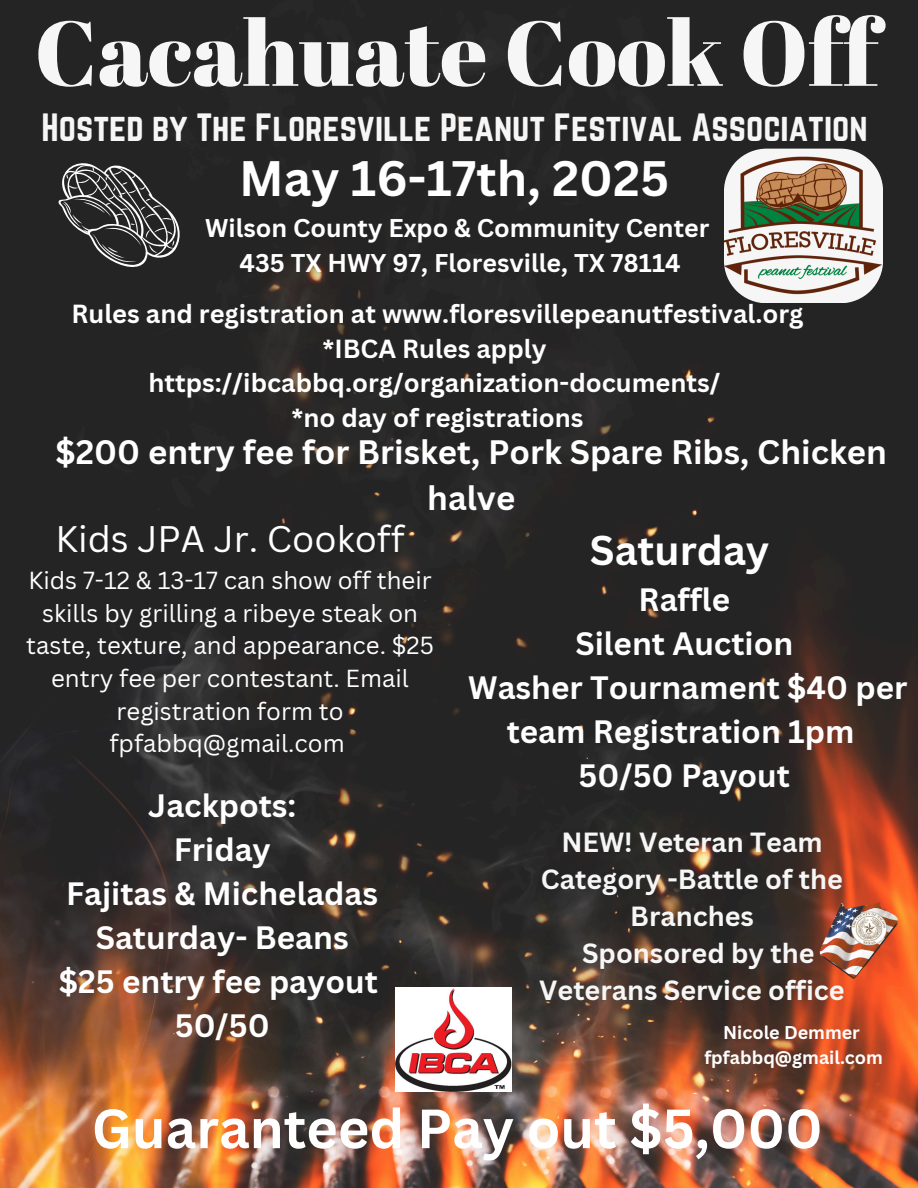
<style>
.page{position:relative;width:918px;height:1188px;background:#fff}
.page>*{position:absolute;margin:0;border:0;box-sizing:border-box;transform-origin:0 0}
.t1{font:91.5px "Abril Fatface";color:#f6f6f6}
.t2{font:700 54px "Canva Sans";color:#fff}
.t3{font:700 48.45px "Canva Sans";color:#fff}
.t4{font:700 40.5px "Canva Sans";color:#fff}
.t5{font:36px "Canva Sans";color:#fff}
.t6{font:34.5px "Norwester";color:#f6f6f6}
.t7{font:700 33px/46.2px "Canva Sans";color:#fff;text-align:center}
.t8{font:700 31.5px/43.8px "Canva Sans";color:#fff;text-align:center}
.t9{font:700 27px/37.2px "Canva Sans";color:#f6f6f6;text-align:center}
.t10{font:700 25.5px/34.8px "Canva Sans";color:#fff;text-align:center}
.t11{font:700 25.05px/34.2px "Canva Sans";color:#fff;text-align:center}
.t12{font:24px/32.7px "Canva Sans";color:#fff;text-align:center}
.t13{font:700 18px "Canva Sans";color:#fff}
</style>
<div class="page">
<img style="left:0;top:0;width:918px;height:1188px">
<svg style="left:35px;top:136px;width:165px;height:153px;background:#363636"></svg>
<img style="left:811px;top:893px;width:98px;height:94px">
<svg style="left:724px;top:149px;width:159px;height:154px"></svg>
<img style="left:724px;top:156px;width:159px;height:139px">
<img style="left:395px;top:987px;width:116px;height:105px">
<p class="t1" style="left:35px;top:-11px;width:845px">Cacahuate Cook Off</p>
<h1 class="t6" style="left:42px;top:106px;width:828px">Hosted by The Floresville Peanut Festival Association</h1>
<p class="t3" style="left:239px;top:144px;width:431px">May 16-17th, 2025</p>
<p class="t11" style="left:205px;top:211px;width:506px">Wilson County Expo &amp; Community Center<br>435 TX HWY 97, Floresville, TX 78114</p>
<h6 class="t10" style="left:72px;top:295px;width:733px">Rules and registration at www.floresvillepeanutfestival.org *IBCA Rules apply https://ibcabbq.org/organization-documents/<br>*no day of registrations</h6>
<p class="t7" style="left:56px;top:428px;width:833px">$200 entry fee for Brisket, Pork Spare Ribs, Chicken halve</p>
<h5 class="t5" style="left:55px;top:513px;width:351px">Kids JPA Jr. Cookoff</h5>
<h5 class="t12" style="left:26px;top:563px;width:409px">Kids 7-12 &amp; 13-17 can show off their skills by grilling a ribeye steak on taste, texture, and appearance. $25 entry fee per contestant. Email registration form to fpfabbq@gmail.com</h5>
<h5 class="t8" style="left:59px;top:783px;width:321px">Jackpots:<br>Friday<br>Fajitas &amp; Micheladas<br>Saturday- Beans<br>$25 entry fee payout<br>50/50</h5>
<h3 class="t4" style="left:590px;top:522px;width:181px">Saturday</h3>
<h3 class="t8" style="left:468px;top:577px;width:441px">Raffle<br>Silent Auction<br>Washer Tournament $40 per team Registration 1pm<br>50/50 Payout</h3>
<h4 class="t9" style="left:539px;top:823px;width:307px">NEW! Veteran Team<br>Category -Battle of the<br>Branches<br>Sponsored by the<br>Veterans Service office</h4>
<h3 class="t13" style="left:723px;top:1020px;width:138px">Nicole Demmer</h3>
<h5 class="t13" style="left:704px;top:1045px;width:180px">fpfabbq@gmail.com</h5>
<h3 class="t2" style="left:92px;top:1091px;width:732px">Guaranteed Pay out $5,000</h3>
</div>
